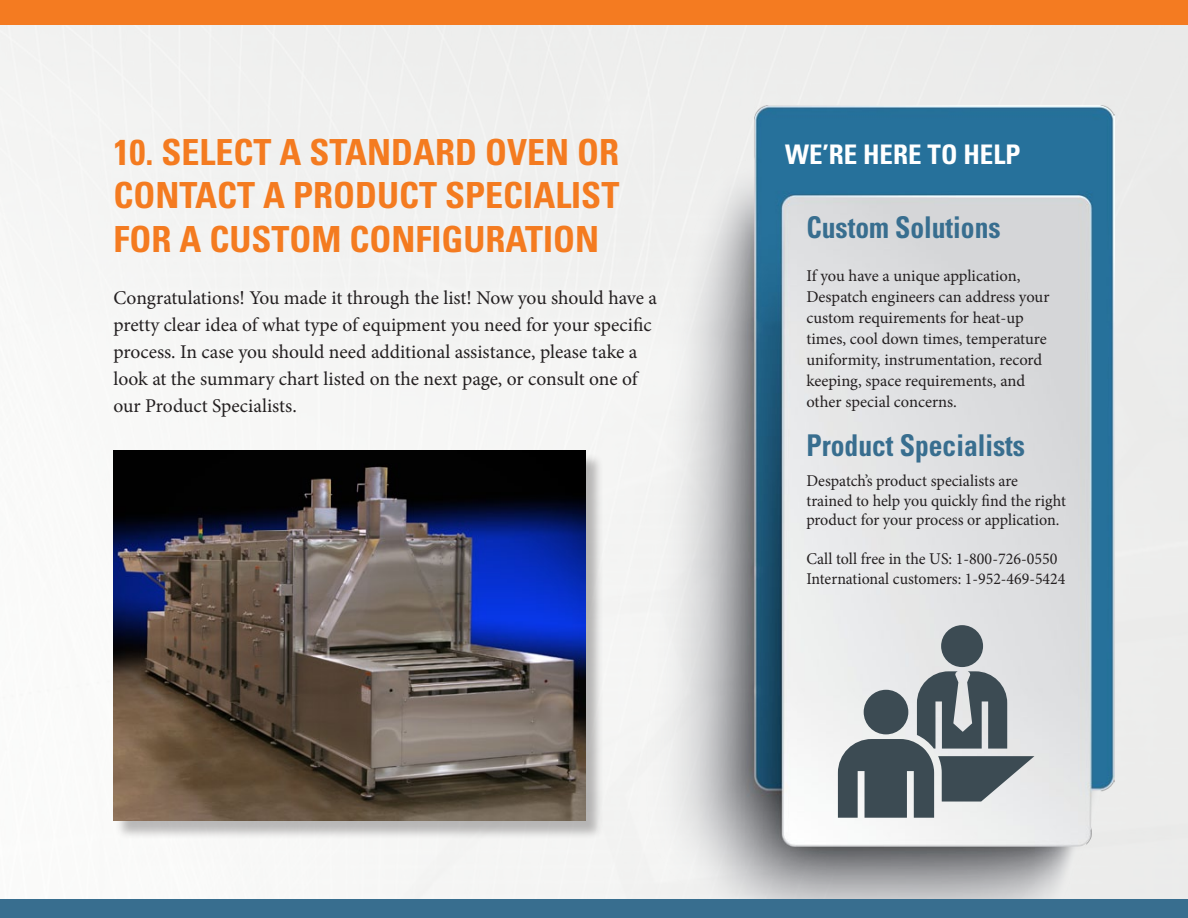
<style>
.page{position:relative;width:1188px;height:918px;background:#fff}
.page>*{position:absolute;margin:0;border:0;box-sizing:border-box;transform-origin:0 0}
.t1{font:700 condensed 36px/43.5px "Univers";color:#f47b20;text-align:justify}
.t2{font:700 condensed 30px "Univers";color:#386e8f;scale:.92 1}
.t3{font:700 condensed 27px "Univers";color:#fff}
.t4{font:19.5px/27px "Minion Pro";letter-spacing:-.005em;color:#231f20}
.t5{font:16.5px/21px "Minion Pro";color:#231f20}
</style>
<div class="page">
<div style="left:0;top:24px;width:1188px;height:875px;background:#f3f3f2"></div>
<div style="left:0;top:0;width:1188px;height:24px;background:#f47b21"></div>
<img style="left:646px;top:105px;width:469px;height:794px">
<div style="left:115px;top:453px;width:489px;height:387px;background:#231f20;opacity:.3"></div>
<img style="left:113px;top:451px;width:472px;height:370px">
<div style="left:941px;top:625px;width:42px;height:42px;background:#3c4b53;border-radius:50%"></div>
<svg style="left:838px;top:671px;width:196px;height:147px;background:#889196"></svg>
<div style="left:0;top:899px;width:1188px;height:19px;background:#386e8f"></div>
<h1 class="t1" style="left:113px;top:130px;width:507px">10. SELECT A STANDARD OVEN OR CONTACT A PRODUCT SPECIALIST FOR A CUSTOM CONFIGURATION</h1>
<p class="t4" style="left:113px;top:284px;width:545px">Congratulations! You made it through the list! Now you should have a pretty clear idea of what type of equipment you need for your specific process. In case you should need additional assistance, please take a look at the summary chart listed on the next page, or consult one of our Product Specialists.</p>
<h3 class="t3" style="left:785px;top:138px;width:234px">WE’RE HERE TO HELP</h3>
<h2 class="t2" style="left:806px;top:209px;width:213px">CUSTOM SOLUTIONS</h2>
<p class="t5" style="left:806px;top:265px;width:245px">If you have a unique application, Despatch engineers can address your custom requirements for heat-up times, cool down times, temperature uniformity, instrumentation, record keeping, space requirements, and other special concerns.</p>
<h2 class="t2" style="left:806px;top:427px;width:239px">PRODUCT SPECIALISTS</h2>
<p class="t5" style="left:806px;top:471px;width:261px;line-height:19.5px">Despatch’s product specialists are trained to help you quickly find the right product for your process or application.</p>
<p class="t5" style="left:806px;top:549px;width:261px;line-height:19.5px">Call toll free in the US: 1-800-726-0550<br>International customers: 1-952-469-5424</p>
</div>
